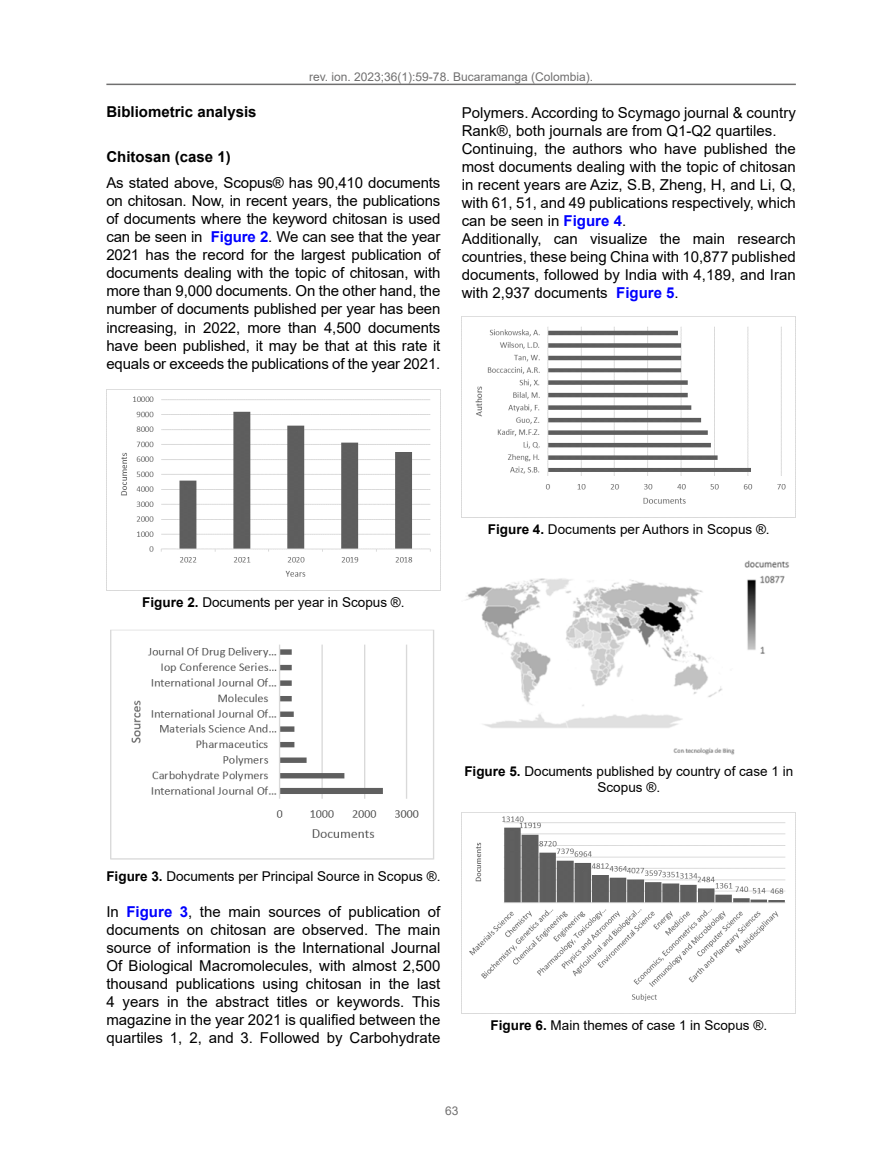
<style>
.page{position:relative;width:881px;height:1149px;background:#fff}
.page>*{position:absolute;margin:0;border:0;box-sizing:border-box;transform-origin:0 0}
.t1{font:15px/18px "Arial";color:#000;text-align:justify}
.Titulos_1{font:700 15px "Arial";color:#000}
.Titulos_2{font:700 15px "Arial";color:#000}
.Pie_de_foto{font:13.5px/16.2px "Arial";color:#000;text-align:center}
.t2{font:12px "Arial";color:#706f6f}
.s1{font-weight:700;color:#00f}
.s2{font-weight:700}
</style>
<div class="page">
<hr style="left:106px;top:84px;width:689px;height:1px;background:#706f6f">
<img style="left:106px;top:389px;width:334px;height:201px">
<img style="left:110px;top:629px;width:324px;height:231px">
<img style="left:461px;top:316px;width:334px;height:201px">
<img style="left:466px;top:560px;width:323px;height:195px">
<img style="left:461px;top:812px;width:334px;height:201px">
<p class="t2" style="left:309px;top:69px;width:285px">rev. ion. 2023;36(1):59-78. Bucaramanga (Colombia).</p>
<p class="Titulos_1" style="left:106px;top:101px;width:152px">Bibliometric analysis</p>
<p class="Titulos_2" style="left:106px;top:146px;width:126px">Chitosan (case 1)</p>
<p class="t1" style="left:106px;top:174px;width:335px">As stated above, Scopus® has 90,410 documents on chitosan. Now, in recent years, the publications of documents where the keyword chitosan is used can be seen in <span class="s1">Figure 2</span>. We can see that the year 2021 has the record for the largest publication of documents dealing with the topic of chitosan, with more than 9,000 documents. On the other hand, the number of documents published per year has been increasing, in 2022, more than 4,500 documents have been published, it may be that at this rate it equals or exceeds the publications of the year 2021.</p>
<p class="t1" style="left:461px;top:103px;width:335px">Polymers. According to Scymago journal &amp; country<br>Rank®, both journals are from Q1-Q2 quartiles.</p>
<p class="t1" style="left:461px;top:139px;width:335px">Continuing, the authors who have published the most documents dealing with the topic of chitosan in recent years are Aziz, S.B, Zheng, H, and Li, Q, with 61, 51, and 49 publications respectively, which can be seen in <span class="s1">Figure 4</span>.</p>
<p class="t1" style="left:461px;top:229px;width:335px">Additionally, can visualize the main research countries, these being China with 10,877 published documents, followed by India with 4,189, and Iran with 2,937 documents <span class="s1">Figure 5</span>.</p>
<p class="Pie_de_foto" style="left:142px;top:593px;width:264px"><span class="s2">Figure 2.</span> Documents per year in Scopus ®.</p>
<p class="Pie_de_foto" style="left:487px;top:520px;width:283px"><span class="s2">Figure 4.</span> Documents per Authors in Scopus ®.</p>
<p class="Pie_de_foto" style="left:464px;top:762px;width:330px"><span class="s2">Figure 5.</span> Documents published by country of case 1 in<br>Scopus ®.</p>
<p class="Pie_de_foto" style="left:106px;top:867px;width:335px"><span class="s2">Figure 3.</span> Documents per Principal Source in Scopus ®.</p>
<p class="t1" style="left:106px;top:902px;width:335px">In <span class="s1">Figure 3</span>, the main sources of publication of documents on chitosan are observed. The main source of information is the International Journal Of Biological Macromolecules, with almost 2,500 thousand publications using chitosan in the last 4 years in the abstract titles or keywords. This magazine in the year 2021 is qualified between the quartiles 1, 2, and 3. Followed by Carbohydrate</p>
<p class="Pie_de_foto" style="left:490px;top:1016px;width:278px"><span class="s2">Figure 6.</span> Main themes of case 1 in Scopus ®.</p>
<p class="t2" style="left:445px;top:1102px;width:15px">63</p>
</div>
